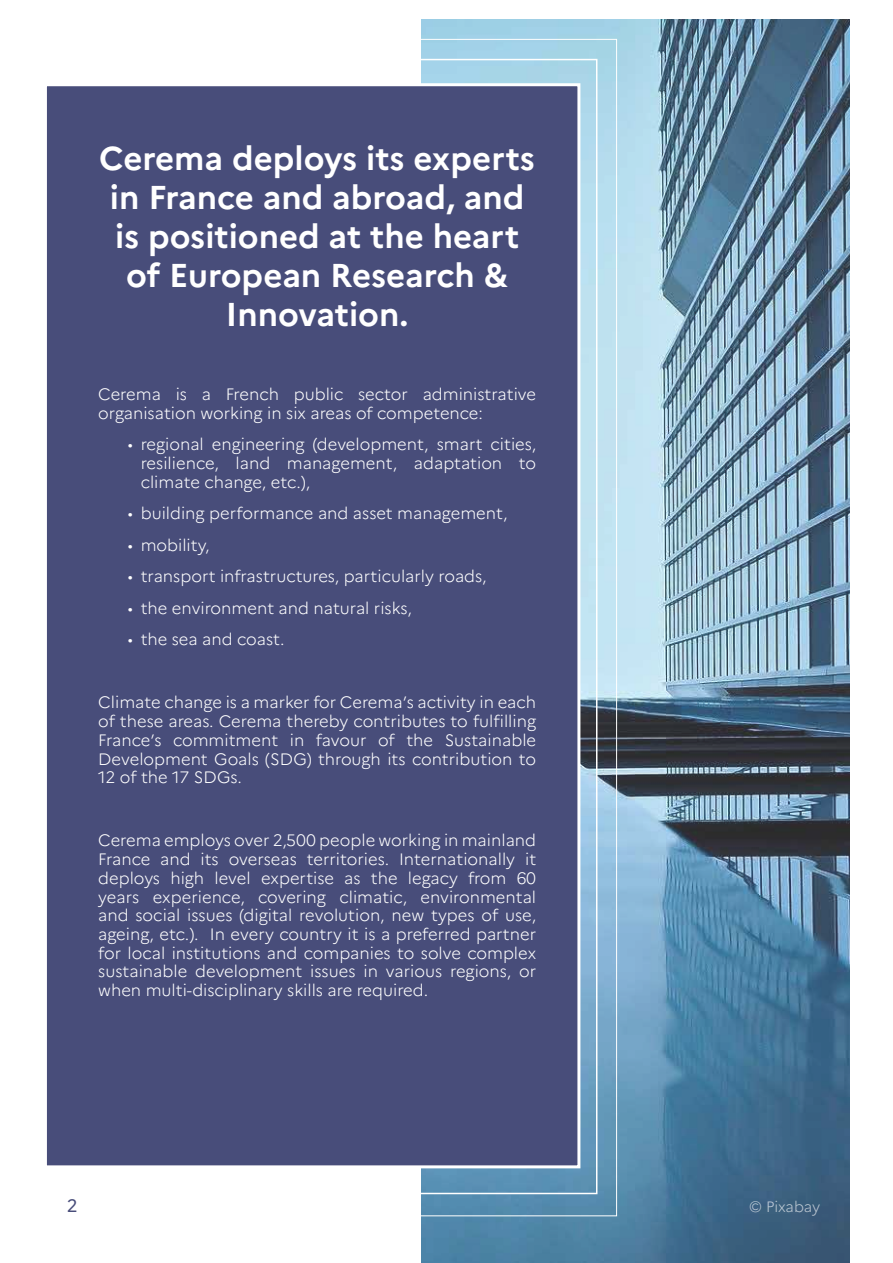
<style>
.page{position:relative;width:893px;height:1263px;background:#fff}
.page>*{position:absolute;margin:0;border:0;box-sizing:border-box;transform-origin:0 0}
.t1{font:700 33px/39px "Marianne";letter-spacing:-.005em;color:#fff;text-align:center}
.t2{font:18px "Marianne";color:#484d7a}
.t3{font:300 16.5px/18.8px "Marianne";color:#fff;text-align:justify}
.t4{font:300 15px "Marianne";letter-spacing:-.005em;color:#fff}
</style>
<div class="page">
<img style="left:421px;top:19px;width:429px;height:1244px">
<div style="left:408px;top:59px;width:189px;height:1135px;border:2px solid #fff"></div>
<div style="left:44px;top:83px;width:536px;height:1085px;background:#484d7a;border:3px solid #fff"></div>
<h1 class="t1" style="left:99px;top:138px;width:437px">Cerema deploys its experts in France and abroad, and is positioned at the heart of E uropean Research &amp;<br>I nnovation.</h1>
<p class="t3" style="left:98px;top:385px;width:439px">Cerema is a French public sector administrative organisation working in six areas of competence:</p>
<p class="t3" style="left:141px;top:435px;width:397px;text-indent:-13px">• regional engineering (development, smart cities, resilience, land management, adaptation to climate change, etc.),</p>
<p class="t3" style="left:128px;top:504px;width:381px">• building performance and asset management,</p>
<p class="t3" style="left:128px;top:535px;width:83px">• mobility,</p>
<p class="t3" style="left:128px;top:567px;width:360px">• transport infrastructures, particularly roads,</p>
<p class="t3" style="left:128px;top:598px;width:286px">• the environment and natural risks,</p>
<p class="t3" style="left:128px;top:630px;width:158px">• the sea and coast.</p>
<p class="t3" style="left:98px;top:693px;width:439px">Climate change is a marker for Cerema’s activity in each of these areas. Cerema thereby contributes to fulfilling France’s commitment in favour of the Sustainable Development Goals (SDG) through its contribution to 12 of the 17 SDGs.</p>
<p class="t3" style="left:98px;top:831px;width:439px">Cerema employs over 2,500 people working in mainland France and its overseas territories. Internationally it deploys high level expertise as the legacy from 60 years experience, covering climatic, environmental and social issues (digital revolution, new types of use, ageing, etc.). In every country it is a preferred partner for local institutions and companies to solve complex sustainable development issues in various regions, or when multi-disciplinary skills are required.</p>
<p class="t2" style="left:67px;top:1195px;width:12px">2</p>
<p class="t4" style="left:749px;top:1197px;width:73px">© Pixabay</p>
</div>
